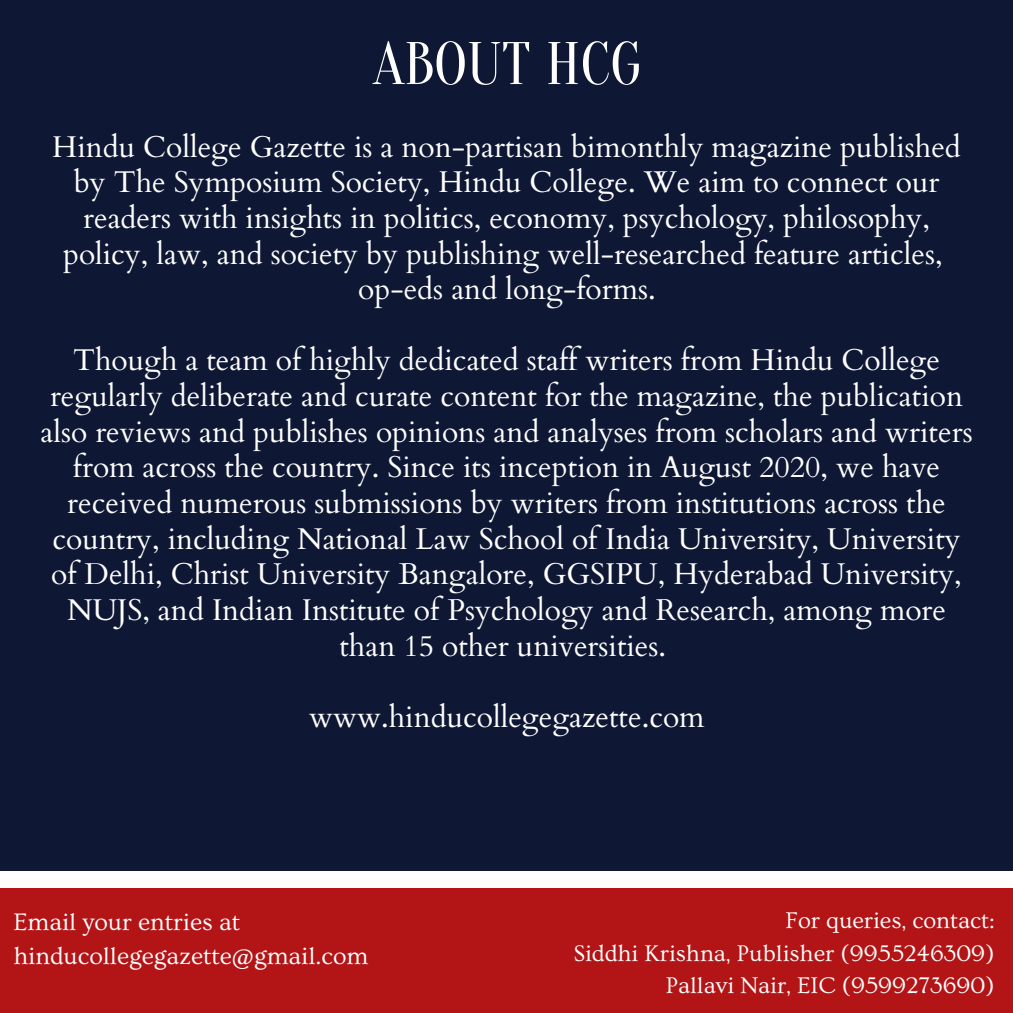
<style>
.page{position:relative;width:1013px;height:1013px;background:#fff}
.page>*{position:absolute;margin:0;border:0;box-sizing:border-box;transform-origin:0 0}
.t1{font:60px "Oranienbaum";color:#fff}
.t2{font:30px/35.6px "Cardo";color:#fff;text-align:center}
.t3{font:25px "Ovo";color:#fff}
.t4{font:23.75px "Ovo";color:#fff}
</style>
<div class="page">
<div style="left:0;top:0;width:1012px;height:1012px;background:#0e1734"></div>
<div style="left:0;top:871px;width:1012px;height:141px;background:#fff"></div>
<div style="left:0;top:888px;width:1012px;height:124px;background:#b31517"></div>
<h1 class="t1" style="left:372px;top:30px;width:270px">ABOUT HCG</h1>
<h2 class="t2" style="left:52px;top:129px;width:910px">Hindu College Gazette is a non-partisan bimonthly magazine published by The Symposium Society, Hindu College. We aim to connect our readers with insights in politics, economy, psychology, philosophy, policy, law, and society by publishing well-researched feature articles, op-eds and long-forms.</h2>
<h2 class="t2" style="left:40px;top:343px;width:933px">Though a team of highly dedicated staff writers from Hindu College regularly deliberate and curate content for the magazine, the publication also reviews and publishes opinions and analyses from scholars and writers from across the country. Since its inception in August 2020, we have received numerous submissions by writers from institutions across the country, including National Law School of India University, University of Delhi, Christ University Bangalore, GGSIPU, Hyderabad University, NUJS, and Indian Institute of Psychology and Research, among more than 15 other universities.</h2>
<h2 class="t2" style="left:309px;top:699px;width:397px">www.hinducollegegazette.com</h2>
<p class="t3" style="left:13px;top:908px;width:228px">Email your entries at</p>
<p class="t3" style="left:13px;top:942px;width:356px">hinducollegegazette@gmail.com</p>
<p class="t4" style="left:785px;top:907px;width:210px">For queries, contact:</p>
<p class="t4" style="left:573px;top:940px;width:423px">Siddhi Krishna, Publisher (9955246309)</p>
<p class="t4" style="left:665px;top:972px;width:330px">Pallavi Nair, EIC (9599273690)</p>
</div>
